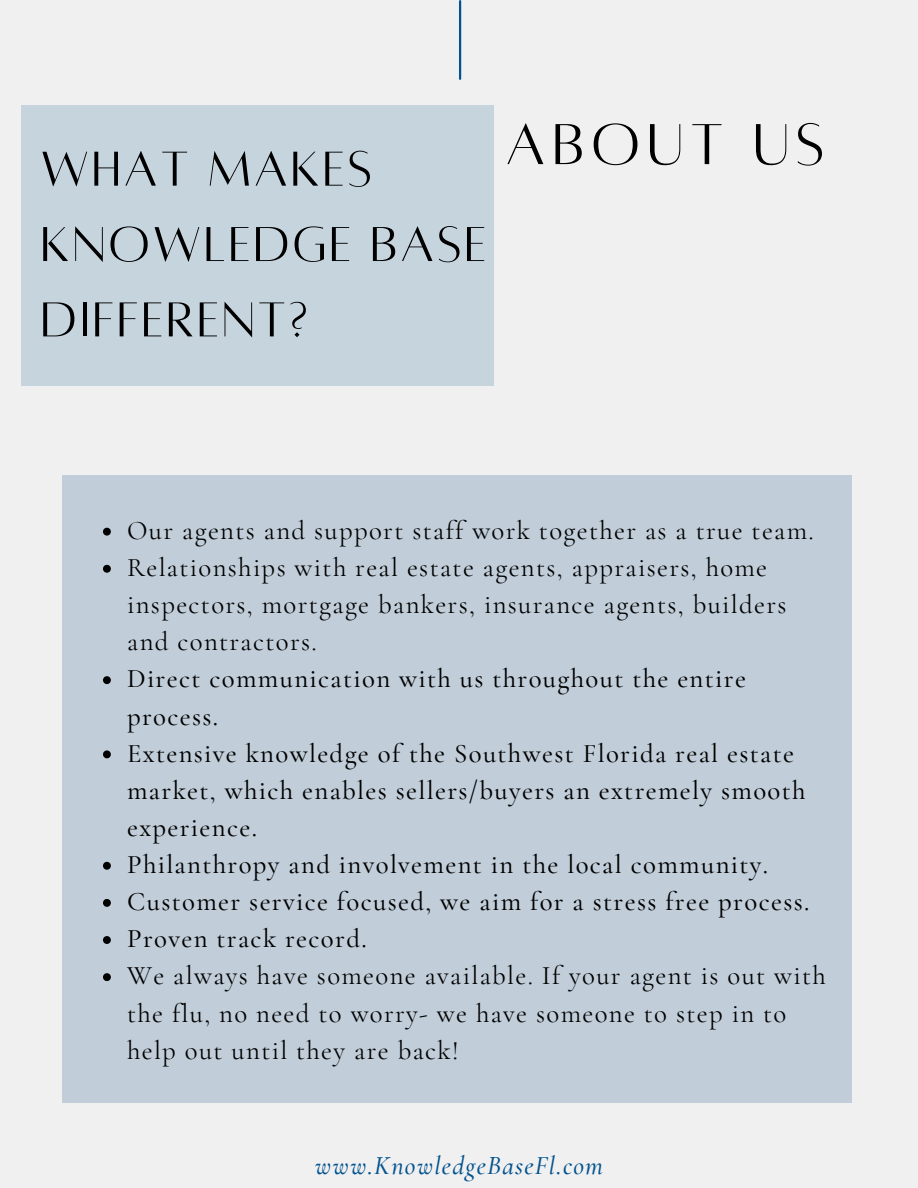
<style>
.page{position:relative;width:918px;height:1188px;background:#f1f0f0}
.page>*{position:absolute;margin:0;border:0;box-sizing:border-box;transform-origin:0 0}
.t1{font:63.6px "Alta regular";letter-spacing:.105em;color:#000}
.t2{font:54px/75.3px "Alta regular";letter-spacing:.05em;color:#000}
.t3{font:26.7px/37.2px "Cormorant Garamond";letter-spacing:.05em;color:#000}
.t4{font:500 26.7px/37.2px "Cormorant Garamond";letter-spacing:.05em;color:#000}
.t5{font:italic 500 26.25px "Cormorant Garamond";letter-spacing:.05em;color:#02538f}
</style>
<div class="page">
<div style="left:63px;top:475px;width:789px;height:628px;background:#c1ceda"></div>
<svg style="left:103px;top:528px;width:8px;height:8px"></svg>
<svg style="left:103px;top:565px;width:8px;height:8px"></svg>
<svg style="left:103px;top:676px;width:8px;height:8px"></svg>
<svg style="left:103px;top:750px;width:8px;height:8px"></svg>
<svg style="left:103px;top:862px;width:8px;height:8px"></svg>
<svg style="left:103px;top:899px;width:8px;height:8px"></svg>
<svg style="left:103px;top:936px;width:8px;height:8px"></svg>
<svg style="left:103px;top:973px;width:8px;height:8px"></svg>
<hr style="left:459px;top:1px;width:2px;height:78px;background:#02538f">
<div style="left:21px;top:106px;width:472px;height:280px;background:#c6d4de"></div>
<p class="t2" style="left:41px;top:132px;width:447px">WHAT MAKES<br>KNOWLEDGE BASE<br>DIFFERENT?</p>
<h3 class="t1" style="left:505px;top:113px;width:321px">ABOUT US</h3>
<h2 class="t3" style="left:127px;top:512px;width:688px">Our agents and support staff work together as a true team.</h2>
<h1 class="t3" style="left:127px;top:549px;width:661px">Relationships with real estate agents, appraisers, home inspectors, mortgage bankers, insurance agents, builders and contractors.</h1>
<p class="t4" style="left:127px;top:660px;width:620px">Direct communication with us throughout the entire process.</p>
<p class="t4" style="left:127px;top:735px;width:680px">Extensive knowledge of the Southwest Florida real estate market, which enables sellers/buyers an extremely smooth experience.</p>
<p class="t4" style="left:127px;top:846px;width:643px">Philanthropy and involvement in the local community.</p>
<p class="t4" style="left:127px;top:883px;width:684px">Customer service focused, we aim for a stress free process.</p>
<p class="t4" style="left:127px;top:920px;width:241px">Proven track record.</p>
<p class="t3" style="left:127px;top:957px;width:700px">We always have someone available. If your agent is out with the flu, no need to worry- we have someone to step in to help out until they are back!</p>
<p class="t5" style="left:315px;top:1150px;width:290px">www.KnowledgeBaseFl.com</p>
</div>
